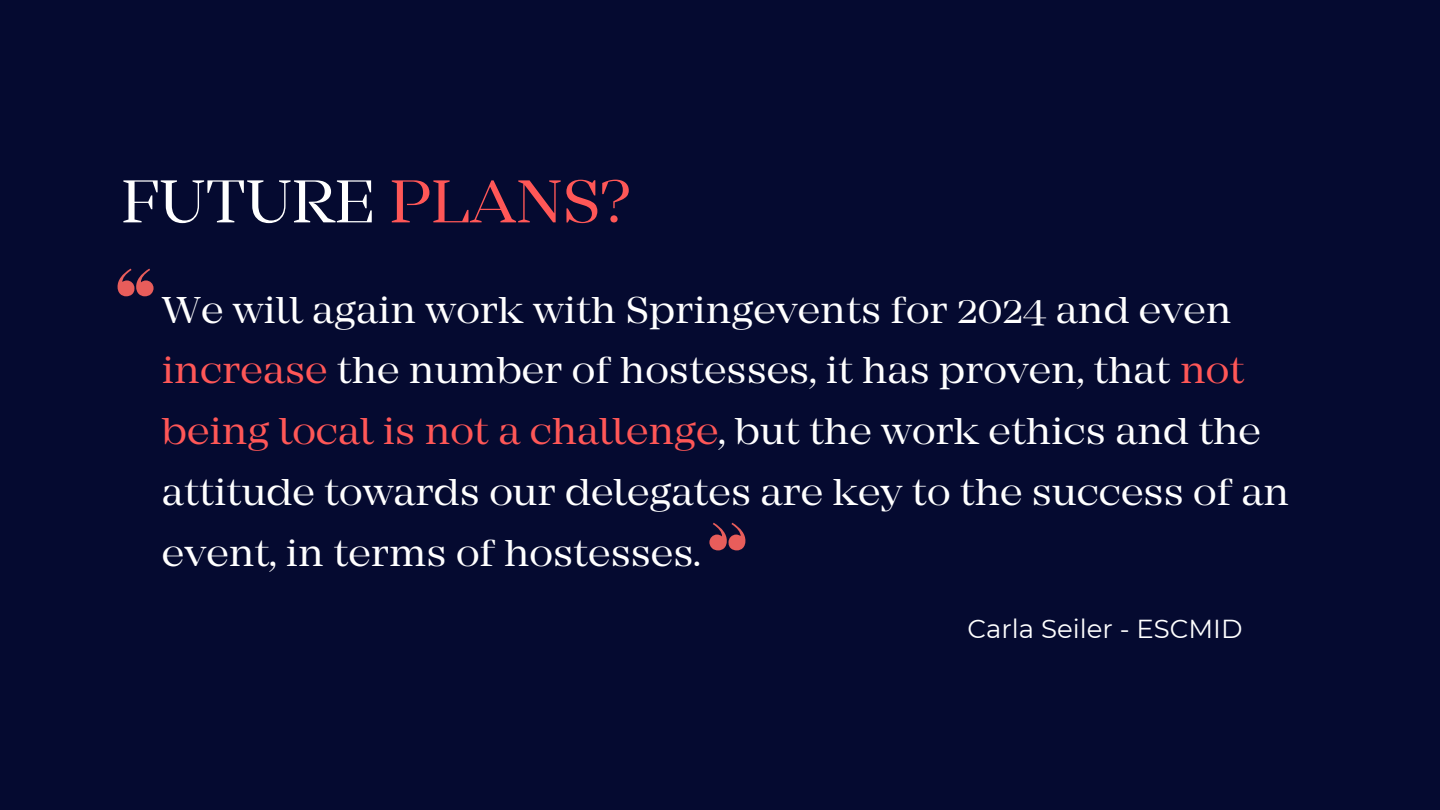
<style>
.page{position:relative;width:1440px;height:810px;background:#050a30}
.page>*{position:absolute;margin:0;border:0;box-sizing:border-box;transform-origin:0 0}
.t1{font:62.7px "Mirador Book DEMO";color:#fff}
.t2{font:38.8px/60.8px "Mirador Book DEMO";color:#fff}
.t3{font:26px "Montserrat";color:#fff}
.s1{color:#ff5757}
</style>
<div class="page">
<svg style="left:118px;top:269px;width:36px;height:27px"></svg>
<svg style="left:709px;top:523px;width:36px;height:27px"></svg>
<p class="t1" style="left:121px;top:169px;width:511px">FUTURE <span class="s1">PLANS?</span></p>
<p class="t2" style="left:162px;top:282px;width:1129px">We will again work with Springevents for 2024 and even <span class="s1">increase</span> the number of hostesses, it has proven, that <span class="s1">not being local is not a challenge</span>, but the work ethics and the attitude towards our delegates are key to the success of an event, in terms of hostesses.</p>
<p class="t3" style="left:968px;top:613px;width:277px">Carla Seiler - ESCMID</p>
</div>
